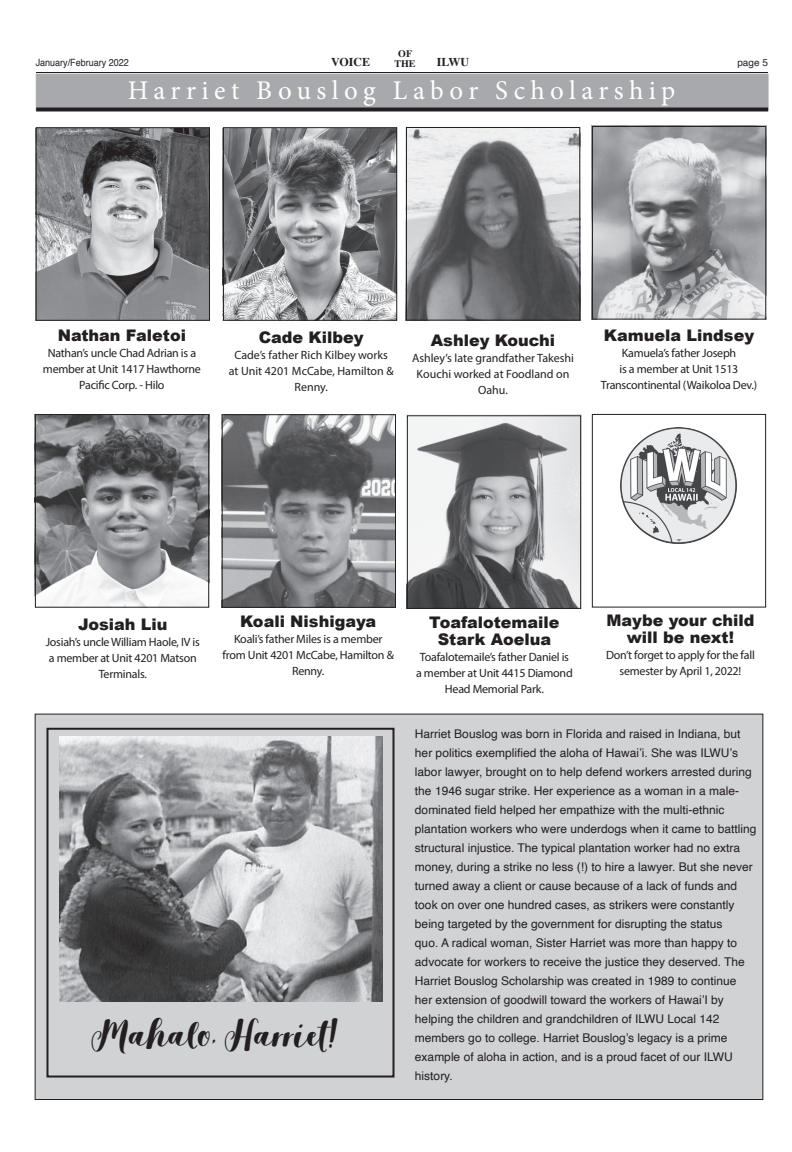
<style>
.page{position:relative;width:792px;height:1152px;background:#fff}
.page>*{position:absolute;margin:0;border:0;box-sizing:border-box;transform-origin:0 0}
.Head_18{font:32px "Salmela Script";color:#231f20}
.Body_-10_11_13{font:27px "Minion Pro";letter-spacing:.195em;color:#fff}
.Byline_10{font:900 16px/17px "Arial";color:#231f20;text-align:center}
.lead_paragraph{font:12px/19px "Helvetica";color:#231f20}
.Byline_10-2{font:12px/16px "Myriad Pro";letter-spacing:-.02em;color:#231f20;text-align:center}
.Byline_10-3{font:12px/16px "Myriad Pro";color:#231f20;text-align:center}
.t1{font:700 12px "Times";color:#231f20}
.t2{font:10px "Helvetica";color:#231f20;scale:.9 1}
.t3{font:700 10px/10px "Times";color:#231f20;text-align:center}
.t4{font:10px "Helvetica";color:#231f20}
</style>
<div class="page">
<hr style="left:36px;top:72px;width:732px;height:1px;background:#231f20">
<div style="left:36px;top:74px;width:732px;height:36px;background:#a8a9ad"></div>
<svg style="left:36px;top:108px;width:732px;height:4px;background:#3e3a3b"></svg>
<img style="left:408px;top:129px;width:170px;height:190px">
<div style="left:406px;top:127px;width:174px;height:194px;border:1px solid #231f20"></div>
<img style="left:594px;top:128px;width:170px;height:190px">
<div style="left:592px;top:126px;width:174px;height:194px;border:1px solid #231f20"></div>
<img style="left:38px;top:129px;width:170px;height:190px">
<div style="left:36px;top:127px;width:174px;height:194px;border:1px solid #231f20"></div>
<img style="left:37px;top:416px;width:170px;height:190px">
<div style="left:35px;top:414px;width:174px;height:194px;border:1px solid #231f20"></div>
<img style="left:407px;top:414px;width:174px;height:193px">
<div style="left:407px;top:415px;width:174px;height:194px;border:1px solid #231f20"></div>
<img style="left:224px;top:416px;width:170px;height:190px">
<div style="left:222px;top:414px;width:174px;height:194px;border:1px solid #231f20"></div>
<img style="left:225px;top:129px;width:170px;height:190px">
<div style="left:223px;top:127px;width:174px;height:194px;border:1px solid #231f20"></div>
<div style="left:35px;top:714px;width:728px;height:386px;background:#d1d2d4"></div>
<img style="left:60px;top:737px;width:323px;height:265px">
<div style="left:592px;top:414px;width:174px;height:194px;border:1px solid #231f20"></div>
<div style="left:46px;top:728px;width:348px;height:350px;border:2px solid #231f20"></div>
<img style="left:620px;top:427px;width:116px;height:116px">
<p class="t3" style="left:394px;top:47px;width:23px">OF<br>THE</p>
<p class="t4" style="left:737px;top:55px;width:32px">page 5</p>
<p class="Body_-10_11_13" style="left:128px;top:73px;width:549px">Harriet Bouslog Labor Scholarship</p>
<p class="t2" style="left:36px;top:55px;width:105px">January/February 2022</p>
<p class="t1" style="left:331px;top:50px;width:41px">VOICE</p>
<p class="t1" style="left:437px;top:50px;width:34px">ILWU</p>
<p class="Byline_10" style="left:58px;top:327px;width:130px">Nathan Faletoi</p>
<p class="Byline_10-2" style="left:43px;top:345px;width:159px">Nathan’s uncle Chad Adrian is a member at Unit 1417 Hawthorne<br>Pacific Corp. - Hilo</p>
<p class="Byline_10" style="left:259px;top:328px;width:106px">Cade Kilbey</p>
<p class="Byline_10-3" style="left:229px;top:347px;width:166px">Cade’s father Rich Kilbey works at Unit 4201 McCabe, Hamilton &amp;<br>Renny.</p>
<p class="Byline_10" style="left:431px;top:332px;width:126px">Ashley Kouchi</p>
<p class="Byline_10-3" style="left:412px;top:350px;width:163px">Ashley’s late grandfather Takeshi<br>Kouchi worked at Foodland on<br>Oahu.</p>
<p class="Byline_10" style="left:604px;top:327px;width:152px">Kamuela Lindsey</p>
<p class="Byline_10-2" style="left:601px;top:345px;width:158px">Kamuela’s father Joseph<br>is a member at Unit 1513<br>Transcontinental (Waikoloa Dev.)</p>
<p class="Byline_10" style="left:78px;top:616px;width:91px">Josiah Liu</p>
<p class="Byline_10-2" style="left:46px;top:634px;width:156px">Josiah’s uncle William Haole, IV is a member at Unit 4201 Matson<br>Terminals.</p>
<p class="Byline_10" style="left:240px;top:612px;width:138px">Koali Nishigaya</p>
<p class="Byline_10-2" style="left:223px;top:630px;width:173px">Koali’s father Miles is a member from Unit 4201 McCabe, Hamilton &amp;<br>Renny.</p>
<p class="Head_18" style="left:91px;top:1013px;width:249px">Mahalo, Harriet!</p>
<p class="Byline_10" style="left:429px;top:613px;width:132px">Toafalotemaile<br>Stark Aoelua</p>
<p class="Byline_10-2" style="left:416px;top:648px;width:158px">Toafalotemaile’s father Daniel is a member at Unit 4415 Diamond<br>Head Memorial Park.</p>
<p class="Byline_10" style="left:606px;top:612px;width:149px">Maybe your child will be next!</p>
<p class="Byline_10-2" style="left:606px;top:647px;width:150px">Don’t forget to apply for the fall semester by April 1, 2022!</p>
<p class="lead_paragraph" style="left:415px;top:725px;width:343px">Harriet Bouslog was born in Florida and raised in Indiana, but her politics exemplified the aloha of Hawai’i. She was ILWU’s labor lawyer, brought on to help defend workers arrested during the 1946 sugar strike. Her experience as a woman in a male&shy;dominated field helped her empathize with the multi-ethnic plantation workers who were underdogs when it came to battling structural injustice. The typical plantation worker had no extra money, during a strike no less (!) to hire a lawyer. But she never turned away a client or cause because of a lack of funds and took on over one hundred cases, as strikers were constantly being targeted by the government for disrupting the status<br>quo. A radical woman, Sister Harriet was more than happy to advocate for workers to receive the justice they deserved. The Harriet Bouslog Scholarship was created in 1989 to continue her extension of goodwill toward the workers of Hawai’I by helping the children and grandchildren of ILWU Local 142 members go to college. Harriet Bouslog’s legacy is a prime example of aloha in action, and is a proud facet of our ILWU history.</p>
</div>
